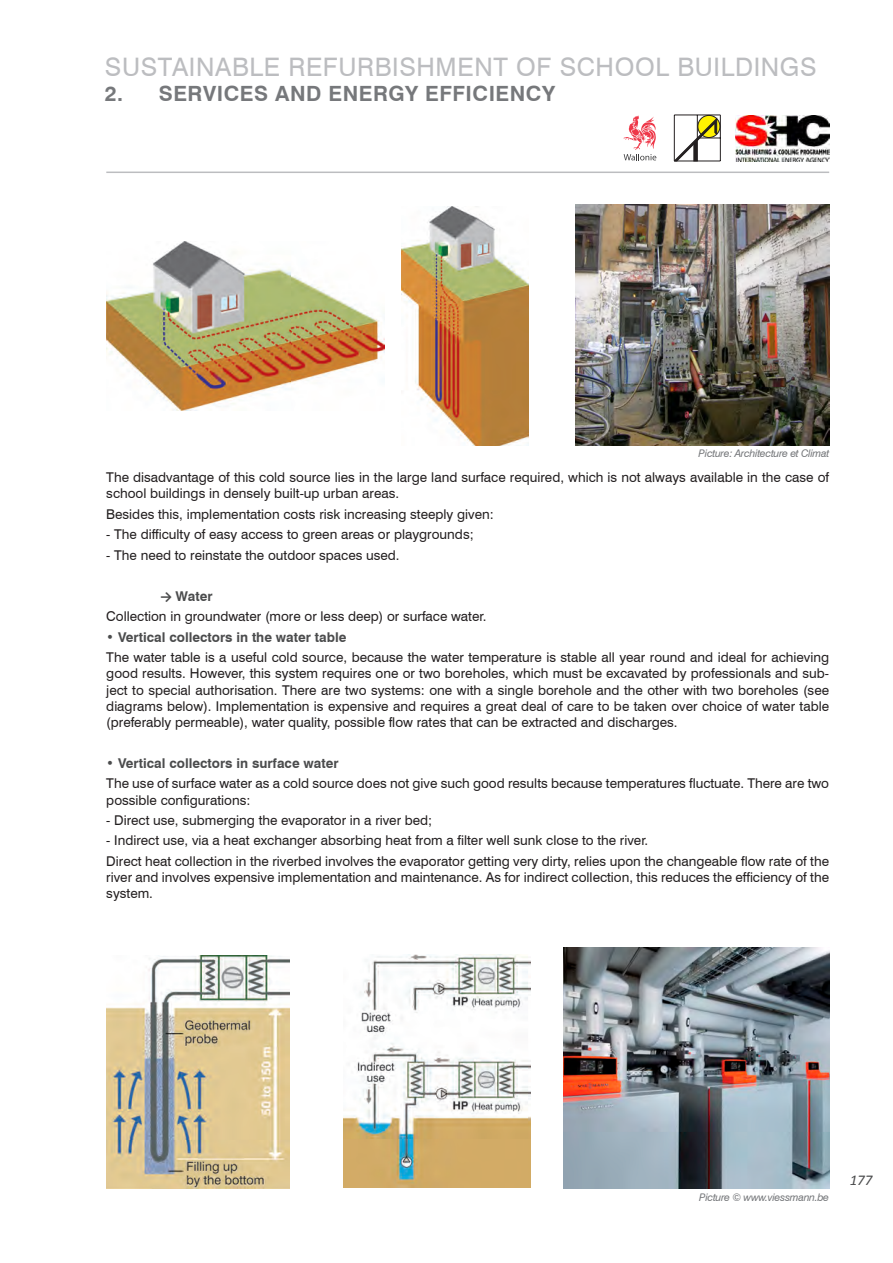
<style>
.page{position:relative;width:893px;height:1263px;background:#fff}
.page>*{position:absolute;margin:0;border:0;box-sizing:border-box;transform-origin:0 0}
.t1{font:25.5px "Swiss 721 BT";letter-spacing:.025em;color:#bcbdc0}
.t2{font:700 21px "Swiss 721 BT";letter-spacing:.025em;color:#76787b}
.t3{font:italic 15px "Calibri";color:#4b4c4d}
.C-titre1{font:13.5px/16.2px "Swiss 721 BT";color:#231f20}
.C-titre1-2{font:700 13.5px "Swiss 721 BT";color:#4b4c4d}
.sous_titre_fiche{font:italic 10.5px "Swiss 721 BT";letter-spacing:-.025em;color:#76787b}
.s1{font-family:"Calibri"}
.s2{font-style:normal}
</style>
<div class="page">
<hr style="left:106px;top:172px;width:723px;height:1px;background:#bcbdc0">
<hr style="left:720px;top:115px;width:1px;height:46px;background:#231f20">
<svg style="left:674px;top:115px;width:46px;height:46px"></svg>
<hr style="left:674px;top:161px;width:46px;height:1px;background:#231f20">
<svg style="left:624px;top:115px;width:32px;height:45px"></svg>
<img style="left:736px;top:115px;width:93px;height:47px">
<img style="left:401px;top:206px;width:127px;height:240px">
<img style="left:106px;top:956px;width:183px;height:232px">
<img style="left:344px;top:955px;width:186px;height:233px">
<img style="left:107px;top:242px;width:278px;height:169px">
<img style="left:576px;top:205px;width:253px;height:241px">
<img style="left:563px;top:947px;width:266px;height:241px">
<h1 class="t1" style="left:105px;top:51px;width:713px">SUSTAINABLE REFURBISHMENT OF SCHOOL BUILDINGS</h1>
<h2 class="t2" style="left:105px;top:81px;width:452px">2. SERVICES AND ENERGY EFFICIENCY</h2>
<p class="sous_titre_fiche" style="left:699px;top:447px;width:132px">Picture: Architecture et Climat</p>
<p class="C-titre1" style="left:106px;top:469px;width:724px">The disadvantage of this cold source lies in the large land surface required, which is not always available in the case of school buildings in densely built-up urban areas.</p>
<p class="C-titre1" style="left:106px;top:506px;width:389px">Besides this, implementation costs risk increasing steeply given:</p>
<p class="C-titre1" style="left:106px;top:526px;width:369px">- The difficulty of easy access to green areas or playgrounds;</p>
<p class="C-titre1" style="left:106px;top:547px;width:295px">- The need to reinstate the outdoor spaces used.</p>
<p class="C-titre1-2" style="left:160px;top:588px;width:54px"><span class="s1">→</span> Water</p>
<p class="C-titre1" style="left:106px;top:608px;width:382px">Collection in groundwater (more or less deep) or surface water.</p>
<p class="C-titre1-2" style="left:106px;top:629px;width:242px">• Vertical collectors in the water table</p>
<p class="C-titre1" style="left:106px;top:649px;width:724px;text-align:justify">The water table is a useful cold source, because the water temperature is stable all year round and ideal for achieving good results. However, this system requires one or two boreholes, which must be excavated by professionals and sub&shy;ject to special authorisation. There are two systems: one with a single borehole and the other with two boreholes (see diagrams below). Implementation is expensive and requires a great deal of care to be taken over choice of water table (preferably permeable), water quality, possible flow rates that can be extracted and discharges.</p>
<p class="C-titre1-2" style="left:106px;top:755px;width:234px">• Vertical collectors in surface water</p>
<p class="C-titre1" style="left:106px;top:775px;width:724px">The use of surface water as a cold source does not give such good results because temperatures fluctuate. There are two possible configurations:</p>
<p class="C-titre1" style="left:106px;top:812px;width:327px">- Direct use, submerging the evaporator in a river bed;</p>
<p class="C-titre1" style="left:106px;top:832px;width:543px">- Indirect use, via a heat exchanger absorbing heat from a filter well sunk close to the river.</p>
<p class="C-titre1" style="left:106px;top:853px;width:724px;text-align:justify">Direct heat collection in the riverbed involves the evaporator getting very dirty, relies upon the changeable flow rate of the river and involves expensive implementation and maintenance. As for indirect collection, this reduces the efficiency of the system.</p>
<p class="sous_titre_fiche" style="left:699px;top:1191px;width:131px">Picture <span class="s2">©</span> www.viessmann.be</p>
<p class="t3" style="left:850px;top:1169px;width:24px">177</p>
</div>
